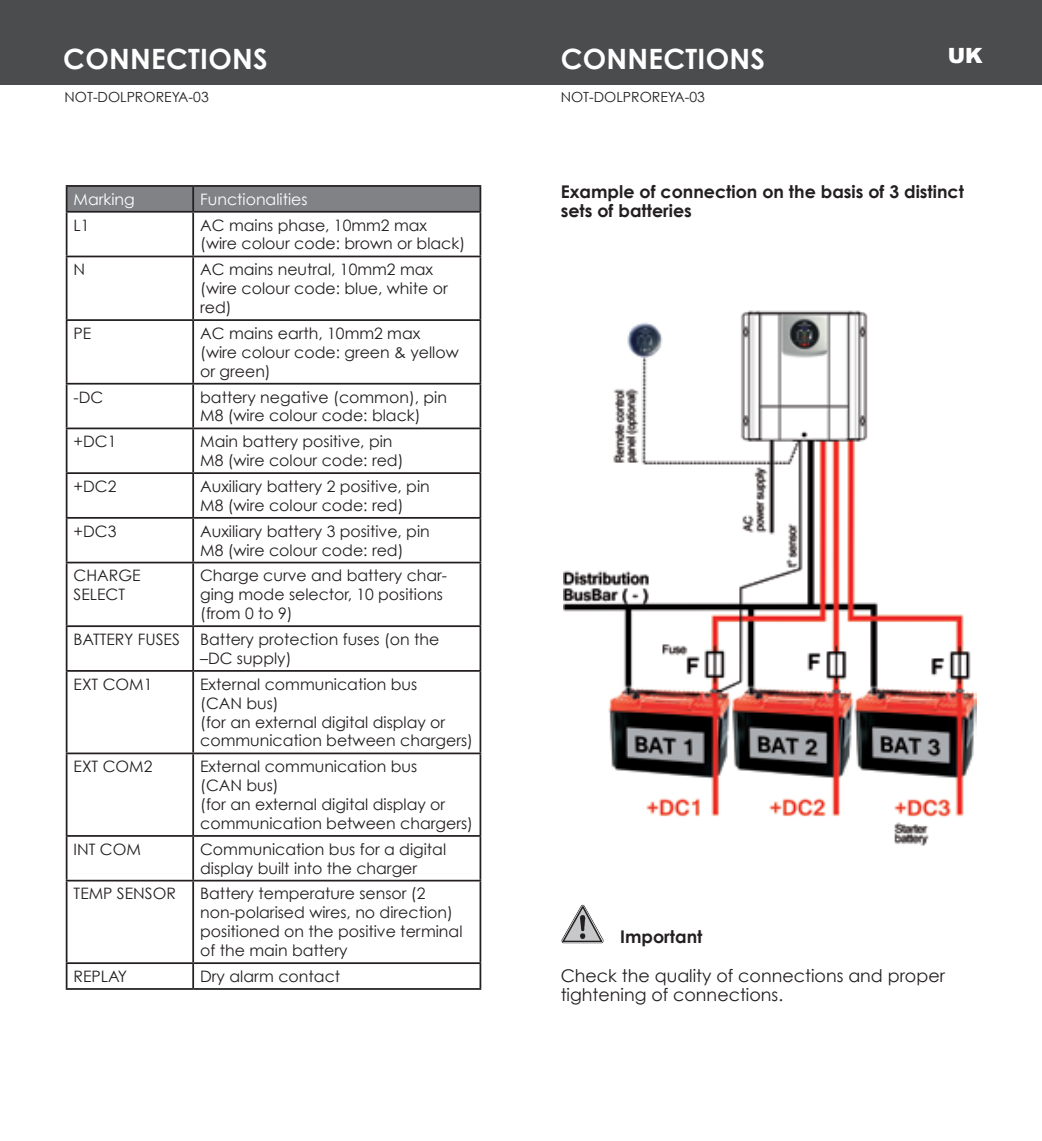
<style>
.page{position:relative;width:1042px;height:1141px;background:#fff}
.page>*{position:absolute;margin:0;border:0;box-sizing:border-box;transform-origin:0 0}
.t1{font:700 28px "Century Gothic";letter-spacing:.01em;color:#fff}
.t2{font:900 21px "Arial";color:#fff}
.t3{font:700 17.5px/19.2px "Century Gothic";color:#231f20}
.t4{font:17.5px/19.2px "Century Gothic";color:#231f20}
.t5{font:15.75px/18.9px "Century Gothic";color:#231f20}
.t6{font:15.75px "Century Gothic";color:#fff}
.t7{font:14px "Century Gothic";color:#231f20}
</style>
<div class="page">
<div style="left:0;top:0;width:1042px;height:84px;background:#4b4c4d"></div>
<hr style="left:66px;top:185px;width:127px;height:2px;background:#231f20">
<div style="left:66px;top:186px;width:413px;height:25px;background:#808285"></div>
<hr style="left:193px;top:185px;width:288px;height:2px;background:#231f20">
<hr style="left:192px;top:187px;width:2px;height:24px;background:#231f20">
<hr style="left:479px;top:187px;width:2px;height:24px;background:#231f20">
<hr style="left:66px;top:211px;width:127px;height:2px;background:#231f20">
<hr style="left:66px;top:213px;width:1px;height:43px;background:#231f20">
<hr style="left:193px;top:211px;width:288px;height:2px;background:#231f20">
<hr style="left:192px;top:213px;width:2px;height:43px;background:#231f20">
<hr style="left:479px;top:213px;width:2px;height:43px;background:#231f20">
<hr style="left:66px;top:256px;width:127px;height:1px;background:#231f20">
<hr style="left:66px;top:257px;width:1px;height:62px;background:#231f20">
<hr style="left:193px;top:256px;width:288px;height:1px;background:#231f20">
<hr style="left:192px;top:257px;width:2px;height:62px;background:#231f20">
<hr style="left:479px;top:257px;width:2px;height:62px;background:#231f20">
<hr style="left:66px;top:319px;width:127px;height:2px;background:#231f20">
<hr style="left:66px;top:321px;width:1px;height:62px;background:#231f20">
<hr style="left:193px;top:319px;width:288px;height:2px;background:#231f20">
<hr style="left:192px;top:321px;width:2px;height:62px;background:#231f20">
<hr style="left:479px;top:321px;width:2px;height:62px;background:#231f20">
<hr style="left:66px;top:383px;width:127px;height:2px;background:#231f20">
<hr style="left:66px;top:385px;width:1px;height:43px;background:#231f20">
<hr style="left:193px;top:383px;width:288px;height:2px;background:#231f20">
<hr style="left:192px;top:385px;width:2px;height:43px;background:#231f20">
<hr style="left:479px;top:385px;width:2px;height:43px;background:#231f20">
<hr style="left:66px;top:428px;width:127px;height:1px;background:#231f20">
<hr style="left:66px;top:429px;width:1px;height:43px;background:#231f20">
<hr style="left:193px;top:428px;width:288px;height:1px;background:#231f20">
<hr style="left:192px;top:429px;width:2px;height:43px;background:#231f20">
<hr style="left:479px;top:429px;width:2px;height:43px;background:#231f20">
<hr style="left:66px;top:472px;width:127px;height:2px;background:#231f20">
<hr style="left:66px;top:474px;width:1px;height:43px;background:#231f20">
<hr style="left:193px;top:472px;width:288px;height:2px;background:#231f20">
<hr style="left:192px;top:474px;width:2px;height:43px;background:#231f20">
<hr style="left:479px;top:474px;width:2px;height:43px;background:#231f20">
<hr style="left:66px;top:517px;width:127px;height:2px;background:#231f20">
<hr style="left:66px;top:519px;width:1px;height:43px;background:#231f20">
<hr style="left:193px;top:517px;width:288px;height:2px;background:#231f20">
<hr style="left:192px;top:519px;width:2px;height:43px;background:#231f20">
<hr style="left:479px;top:519px;width:2px;height:43px;background:#231f20">
<hr style="left:66px;top:562px;width:127px;height:1px;background:#231f20">
<hr style="left:66px;top:563px;width:1px;height:62px;background:#231f20">
<hr style="left:193px;top:562px;width:288px;height:1px;background:#231f20">
<hr style="left:192px;top:563px;width:2px;height:62px;background:#231f20">
<hr style="left:479px;top:563px;width:2px;height:62px;background:#231f20">
<hr style="left:66px;top:625px;width:127px;height:2px;background:#231f20">
<hr style="left:66px;top:627px;width:1px;height:43px;background:#231f20">
<hr style="left:193px;top:625px;width:288px;height:2px;background:#231f20">
<hr style="left:192px;top:627px;width:2px;height:43px;background:#231f20">
<hr style="left:479px;top:627px;width:2px;height:43px;background:#231f20">
<hr style="left:66px;top:670px;width:127px;height:2px;background:#231f20">
<hr style="left:66px;top:672px;width:1px;height:81px;background:#231f20">
<hr style="left:193px;top:670px;width:288px;height:2px;background:#231f20">
<hr style="left:192px;top:672px;width:2px;height:81px;background:#231f20">
<hr style="left:479px;top:672px;width:2px;height:81px;background:#231f20">
<hr style="left:66px;top:753px;width:127px;height:1px;background:#231f20">
<hr style="left:66px;top:754px;width:1px;height:81px;background:#231f20">
<hr style="left:193px;top:753px;width:288px;height:1px;background:#231f20">
<hr style="left:192px;top:754px;width:2px;height:81px;background:#231f20">
<hr style="left:479px;top:754px;width:2px;height:81px;background:#231f20">
<hr style="left:66px;top:835px;width:127px;height:2px;background:#231f20">
<hr style="left:66px;top:837px;width:1px;height:43px;background:#231f20">
<hr style="left:193px;top:835px;width:288px;height:2px;background:#231f20">
<hr style="left:192px;top:837px;width:2px;height:43px;background:#231f20">
<hr style="left:479px;top:837px;width:2px;height:43px;background:#231f20">
<hr style="left:66px;top:880px;width:127px;height:1px;background:#231f20">
<hr style="left:66px;top:881px;width:1px;height:81px;background:#231f20">
<hr style="left:193px;top:880px;width:288px;height:1px;background:#231f20">
<hr style="left:192px;top:881px;width:2px;height:81px;background:#231f20">
<hr style="left:479px;top:881px;width:2px;height:81px;background:#231f20">
<hr style="left:66px;top:962px;width:127px;height:2px;background:#231f20">
<svg style="left:66px;top:964px;width:1px;height:24px"></svg>
<hr style="left:193px;top:962px;width:288px;height:2px;background:#231f20">
<hr style="left:192px;top:964px;width:2px;height:24px;background:#231f20">
<hr style="left:479px;top:964px;width:2px;height:24px;background:#231f20">
<hr style="left:66px;top:988px;width:127px;height:2px;background:#231f20">
<hr style="left:193px;top:988px;width:288px;height:2px;background:#231f20">
<img style="left:563px;top:310px;width:413px;height:536px">
<img style="left:561px;top:904px;width:43px;height:40px">
<h1 class="t1" style="left:561px;top:42px;width:206px">CONNECTIONS</h1>
<h2 class="t2" style="left:948px;top:40px;width:36px">UK</h2>
<h1 class="t1" style="left:63px;top:42px;width:206px">CONNECTIONS</h1>
<p class="t7" style="left:64px;top:89px;width:146px">NOT-DOLPROREYA-03</p>
<p class="t7" style="left:561px;top:89px;width:146px">NOT-DOLPROREYA-03</p>
<p class="t6" style="left:74px;top:189px;width:63px">Marking</p>
<p class="t6" style="left:200px;top:189px;width:109px">Functionalities</p>
<p class="t5" style="left:74px;top:215px;width:18px">L1</p>
<p class="t5" style="left:200px;top:215px;width:266px">AC mains phase, 10mm2 max (wire colour code: brown or black)</p>
<p class="t5" style="left:74px;top:260px;width:13px">N</p>
<p class="t5" style="left:200px;top:260px;width:249px">AC mains neutral, 10mm2 max (wire colour code: blue, white or red)</p>
<p class="t5" style="left:74px;top:324px;width:19px">PE</p>
<p class="t5" style="left:200px;top:324px;width:260px">AC mains earth, 10mm2 max (wire colour code: green &amp; yellow or green)</p>
<p class="t5" style="left:74px;top:387px;width:31px">-DC</p>
<p class="t5" style="left:200px;top:387px;width:248px">battery negative (common), pin<br>M8 (wire colour code: black)</p>
<p class="t5" style="left:74px;top:432px;width:44px">+DC1</p>
<p class="t5" style="left:200px;top:432px;width:205px">Main battery positive, pin<br>M8 (wire colour code: red)</p>
<p class="t5" style="left:74px;top:477px;width:44px">+DC2</p>
<p class="t5" style="left:200px;top:477px;width:231px">Auxiliary battery 2 positive, pin<br>M8 (wire colour code: red)</p>
<p class="t5" style="left:74px;top:521px;width:44px">+DC3</p>
<p class="t5" style="left:200px;top:521px;width:231px">Auxiliary battery 3 positive, pin<br>M8 (wire colour code: red)</p>
<p class="t5" style="left:74px;top:566px;width:68px">CHARGE<br>SELECT</p>
<p class="t5" style="left:200px;top:566px;width:248px">Charge curve and battery char&shy;ging mode selector, 10 positions (from 0 to 9)</p>
<p class="t5" style="left:74px;top:630px;width:108px">BATTERY FUSES</p>
<p class="t5" style="left:200px;top:630px;width:241px">Battery protection fuses (on the –DC supply)</p>
<p class="t5" style="left:74px;top:674px;width:80px">EXT COM1</p>
<p class="t5" style="left:200px;top:674px;width:274px">External communication bus<br>(CAN bus)<br>(for an external digital display or communication between chargers)</p>
<p class="t5" style="left:74px;top:757px;width:80px">EXT COM2</p>
<p class="t5" style="left:200px;top:757px;width:274px">External communication bus<br>(CAN bus)<br>(for an external digital display or communication between chargers)</p>
<p class="t5" style="left:74px;top:839px;width:69px">INT COM</p>
<p class="t5" style="left:200px;top:839px;width:247px">Communication bus for a digital display built into the charger</p>
<p class="t5" style="left:74px;top:884px;width:104px">TEMP SENSOR</p>
<p class="t5" style="left:200px;top:884px;width:264px">Battery temperature sensor (2 non-polarised wires, no direction) positioned on the positive terminal of the main battery</p>
<p class="t5" style="left:74px;top:967px;width:55px">REPLAY</p>
<p class="t5" style="left:200px;top:967px;width:141px">Dry alarm contact</p>
<p class="t3" style="left:561px;top:182px;width:405px">Example of connection on the basis of 3 distinct sets of batteries</p>
<p class="t3" style="left:620px;top:927px;width:84px">Important</p>
<p class="t4" style="left:561px;top:966px;width:386px">Check the quality of connections and proper tightening of connections.</p>
</div>
